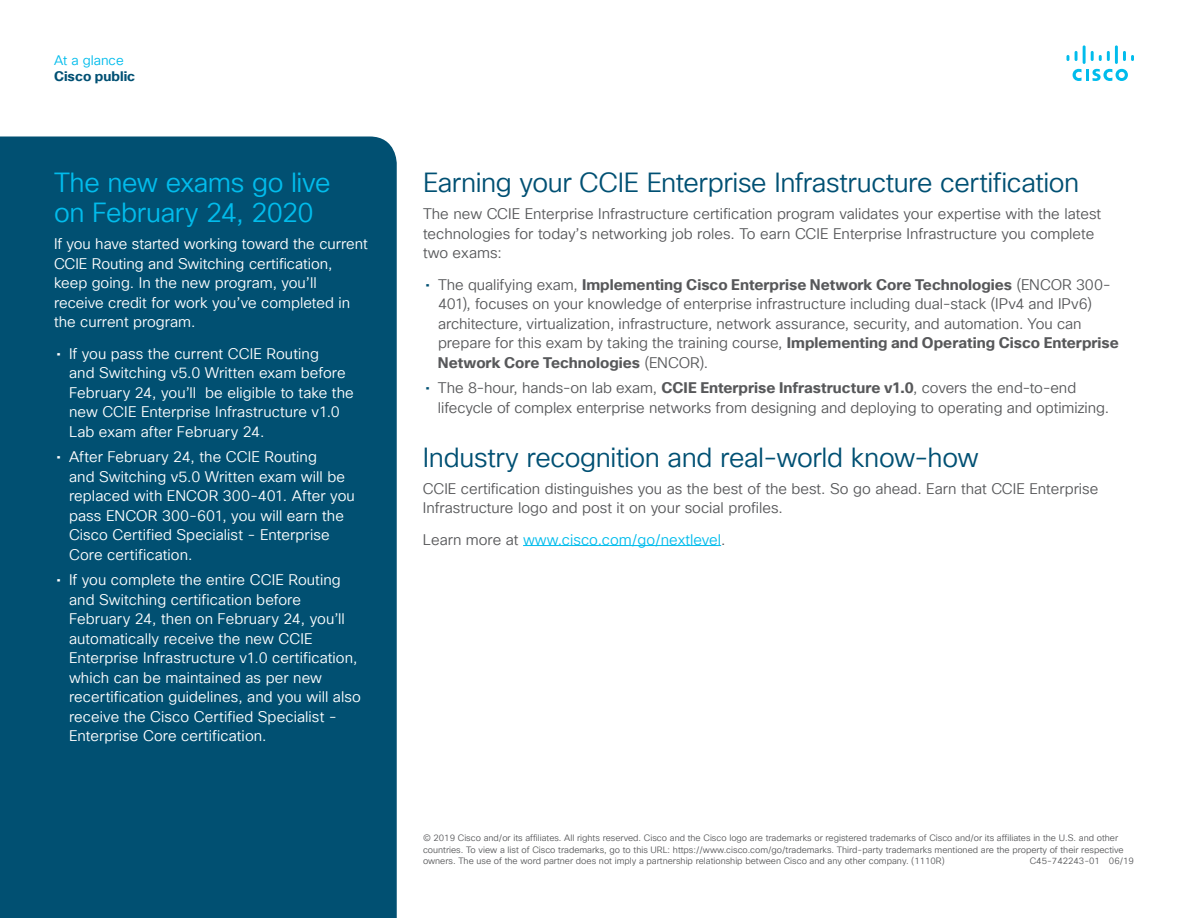
<style>
.page{position:relative;width:1188px;height:918px;background:#fff}
.page>*{position:absolute;margin:0;border:0;box-sizing:border-box;transform-origin:0 0}
.Subhead2_Indigo{font:27px "Cisco Sans TT Light";letter-spacing:-.015em;color:#005073}
.Subhead2_Blue{font:27px/30px "Cisco Sans TT Light";letter-spacing:-.015em;color:#01bcec}
.Body{font:15px/19.5px "Cisco Sans TT Light";color:#57585a}
.Body_White{font:15px/19.5px "Cisco Sans TT Light";letter-spacing:.005em;color:#fff}
.Body-2{font:15px "Cisco Sans TT Light";color:#01bcec}
.t1{font:700 13.5px "Cisco Sans TT";color:#005073}
.t2{font:13.5px "Cisco Sans TT Light";color:#01bcec}
.t3{font:9px/11.2px "Cisco Sans TT Light";color:#57585a}
.s1{font-family:"Cisco Sans TT"}
.s2{font-family:"Cisco Sans TT";color:#005073}
.s3{font-family:"Cisco Sans TT";font-weight:700}
.s4{color:#57585a}
</style>
<div class="page">
<svg style="left:1073px;top:69px;width:55px;height:12px"></svg>
<svg style="left:1067px;top:55px;width:2px;height:6px"></svg>
<svg style="left:1075px;top:51px;width:3px;height:10px"></svg>
<hr style="left:1083px;top:45px;width:3px;height:19px;background:#01bcec">
<svg style="left:1091px;top:51px;width:19px;height:10px"></svg>
<hr style="left:1115px;top:45px;width:3px;height:19px;background:#01bcec">
<svg style="left:1123px;top:51px;width:11px;height:10px"></svg>
<div style="left:0;top:136px;width:397px;height:782px;background:#015072"></div>
<hr style="left:523px;top:545px;width:198px;height:1px;background:#01bcec">
<p class="t2" style="left:54px;top:51px;width:71px">At a glance</p>
<p class="t1" style="left:54px;top:67px;width:83px">Cisco public</p>
<p class="Subhead2_Blue" style="left:54px;top:169px;width:278px">The new exams go live on February 24, 2020</p>
<p class="Body_White" style="left:54px;top:235px;width:315px">If you have started working toward the current CCIE Routing and Switching certification, keep going. In the new program, you’ll receive credit for work you’ve completed in the current program.</p>
<p class="Body_White" style="left:69px;top:344px;width:286px;text-indent:-13px"><span class="s1">•</span> If you pass the current CCIE Routing<br>and Switching v5.0 Written exam before February 24, you’ll be eligible to take the new CCIE Enterprise Infrastructure v1.0<br>Lab exam after February 24.</p>
<p class="Body_White" style="left:69px;top:448px;width:287px;text-indent:-13px"><span class="s1">•</span> After February 24, the CCIE Routing<br>and Switching v5.0 Written exam will be replaced with ENCOR 300-401. After you pass ENCOR 300-601, you will earn the Cisco Certified Specialist - Enterprise Core certification.</p>
<p class="Body_White" style="left:69px;top:571px;width:293px;text-indent:-13px"><span class="s1">•</span> If you complete the entire CCIE Routing and Switching certification before February 24, then on February 24, you’ll automatically receive the new CCIE Enterprise Infrastructure v1.0 certification, which can be maintained as per new recertification guidelines, and you will also receive the Cisco Certified Specialist - Enterprise Core certification.</p>
<p class="Subhead2_Indigo" style="left:423px;top:165px;width:658px">Earning your CCIE Enterprise Infrastructure certification</p>
<p class="Body" style="left:423px;top:205px;width:680px">The new CCIE Enterprise Infrastructure certification program validates your expertise with the latest technologies for today’s networking job roles. To earn CCIE Enterprise Infrastructure you complete two exams:</p>
<p class="Body" style="left:438px;top:275px;width:682px;text-indent:-13px"><span class="s2">•</span> The qualifying exam, <span class="s3">Implementing Cisco Enterprise Network Core Technologies</span> (ENCOR 300- 401), focuses on your knowledge of enterprise infrastructure including dual-stack (IPv4 and IPv6) architecture, virtualization, infrastructure, network assurance, security, and automation. You can prepare for this exam by taking the training course, <span class="s3">Implementing and Operating Cisco Enterprise Network Core Technologies</span> (ENCOR).</p>
<p class="Body" style="left:438px;top:379px;width:673px;text-indent:-13px"><span class="s2">•</span> The 8-hour, hands-on lab exam, <span class="s3">CCIE Enterprise Infrastructure v1.0</span>, covers the end-to-end lifecycle of complex enterprise networks from designing and deploying to operating and optimizing.</p>
<p class="Subhead2_Indigo" style="left:423px;top:440px;width:557px">Industry recognition and real-world know-how</p>
<p class="Body" style="left:423px;top:479px;width:677px">CCIE certification distinguishes you as the best of the best. So go ahead. Earn that CCIE Enterprise<br>Infrastructure logo and post it on your social profiles.</p>
<p class="Body-2" style="left:423px;top:530px;width:304px"><span class="s4">Learn more at</span> www.cisco.com/go/nextlevel<span class="s4">.</span></p>
<p class="t3" style="left:423px;top:833px;width:702px">© 2019 Cisco and/or its affiliates. All rights reserved. Cisco and the Cisco logo are trademarks or registered trademarks of Cisco and/or its affiliates in the U.S. and other countries. To view a list of Cisco trademarks, go to this URL: https://www.cisco.com/go/trademarks. Third-party trademarks mentioned are the property of their respective owners. The use of the word partner does not imply a partnership relationship between Cisco and any other company. (1110R)</p>
<p class="t3" style="left:1030px;top:855px;width:106px">C45-742243-01 06/19</p>
</div>
